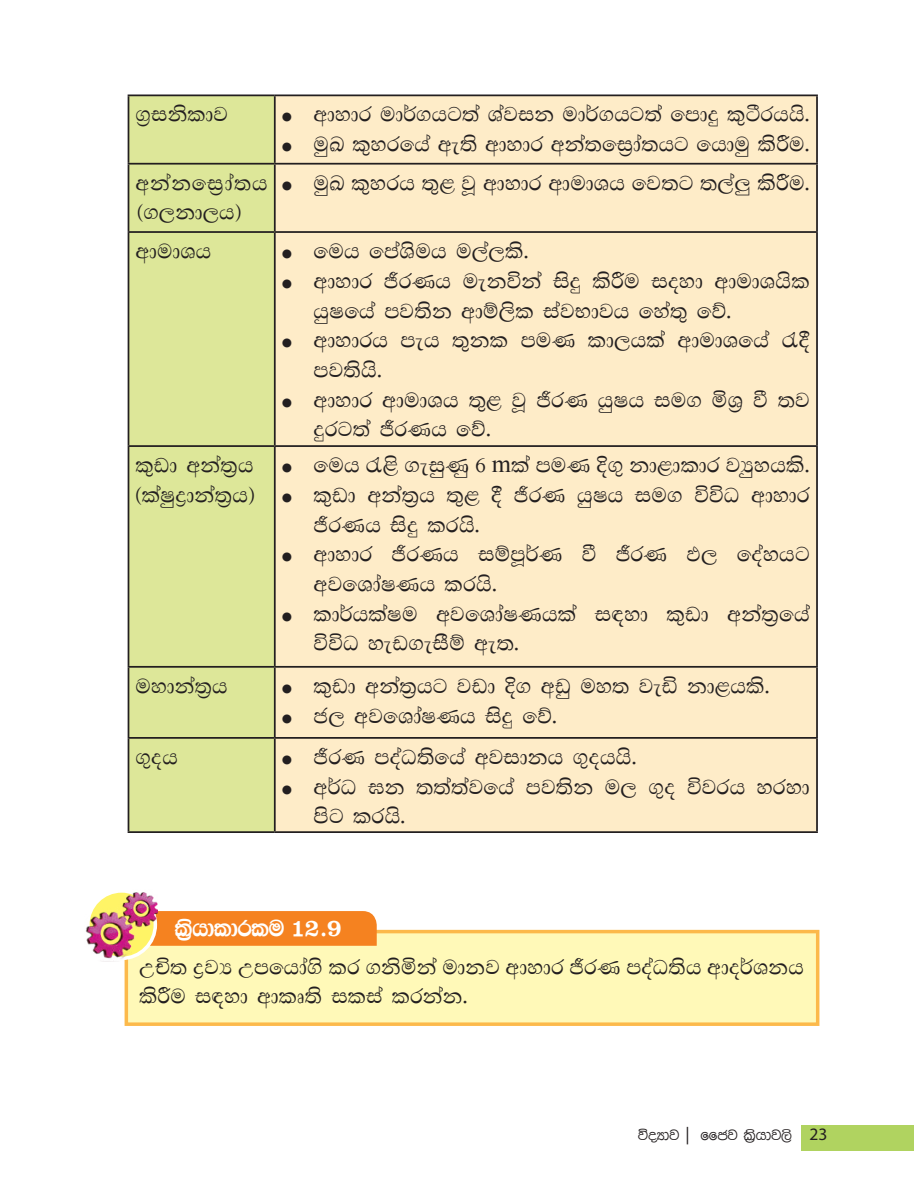
<style>
.page{position:relative;width:914px;height:1197px;background:#fff}
.page>*{position:absolute;margin:0;border:0;box-sizing:border-box;transform-origin:0 0}
.t1{font:24.68px/29.8px "FM Abhayax";color:#231f20}
.t2{font:24.5px/29.4px "FM Abhayax";color:#231f20}
.t3{font:24.5px/29.4px "FM Abhayax";letter-spacing:.025em;color:#231f20}
.t4{font:24.5px "FM Emaneex";color:#fff}
.t5{font:15.75px "FM Malithix";color:#231f20}
.s1{font-family:"Times New Roman"}
.s2{font-family:"Myriad Pro";font-size:17.5px}
</style>
<div class="page">
<div style="left:800px;top:1125px;width:114px;height:25px;background:#b0d360"></div>
<div style="left:129px;top:96px;width:145px;height:735px;background:#dde799"></div>
<div style="left:276px;top:96px;width:540px;height:735px;background:#feecc8"></div>
<hr style="left:128px;top:94px;width:147px;height:2px;background:#231f20">
<hr style="left:128px;top:96px;width:1px;height:67px;background:#231f20">
<hr style="left:275px;top:94px;width:542px;height:2px;background:#231f20">
<hr style="left:274px;top:96px;width:2px;height:67px;background:#231f20">
<hr style="left:816px;top:96px;width:1px;height:67px;background:#231f20">
<hr style="left:128px;top:163px;width:147px;height:2px;background:#231f20">
<hr style="left:128px;top:165px;width:1px;height:66px;background:#231f20">
<hr style="left:275px;top:163px;width:542px;height:2px;background:#231f20">
<hr style="left:274px;top:165px;width:2px;height:66px;background:#231f20">
<hr style="left:816px;top:165px;width:1px;height:66px;background:#231f20">
<hr style="left:128px;top:231px;width:147px;height:2px;background:#231f20">
<hr style="left:128px;top:233px;width:1px;height:212px;background:#231f20">
<hr style="left:275px;top:231px;width:542px;height:2px;background:#231f20">
<hr style="left:274px;top:233px;width:2px;height:212px;background:#231f20">
<hr style="left:816px;top:233px;width:1px;height:212px;background:#231f20">
<hr style="left:128px;top:445px;width:147px;height:2px;background:#231f20">
<hr style="left:128px;top:447px;width:1px;height:219px;background:#231f20">
<hr style="left:275px;top:445px;width:542px;height:2px;background:#231f20">
<hr style="left:274px;top:447px;width:2px;height:219px;background:#231f20">
<hr style="left:816px;top:447px;width:1px;height:219px;background:#231f20">
<hr style="left:128px;top:666px;width:147px;height:2px;background:#231f20">
<hr style="left:128px;top:668px;width:1px;height:69px;background:#231f20">
<hr style="left:275px;top:666px;width:542px;height:2px;background:#231f20">
<hr style="left:274px;top:668px;width:2px;height:69px;background:#231f20">
<hr style="left:816px;top:668px;width:1px;height:69px;background:#231f20">
<hr style="left:128px;top:737px;width:147px;height:2px;background:#231f20">
<hr style="left:128px;top:739px;width:1px;height:92px;background:#231f20">
<hr style="left:275px;top:737px;width:542px;height:2px;background:#231f20">
<hr style="left:274px;top:739px;width:2px;height:92px;background:#231f20">
<hr style="left:816px;top:739px;width:1px;height:92px;background:#231f20">
<hr style="left:128px;top:831px;width:147px;height:2px;background:#231f20">
<hr style="left:275px;top:831px;width:542px;height:2px;background:#231f20">
<div style="left:125px;top:930px;width:694px;height:96px;background:#fff9b8;border:4px solid #fcb94b"></div>
<div style="left:157px;top:911px;width:220px;height:35px;background:#f58220"></div>
<img style="left:86px;top:892px;width:71px;height:70px">
<p class="t2" style="left:135px;top:100px;width:94px">.%IKSLDJ</p>
<p class="t2" style="left:282px;top:100px;width:538px">² WDYDR UD¾.HG;A YAJIK UD¾.HG;A FMDŸ L=ÀRHHS'<br>² UQL L=YRFHA WE;SWDYDR WKA;FI%DA;HG FHDUQLSÍU'</p>
<p class="t3" style="left:135px;top:168px;width:134px">WKAKFI%DA;H ^.,KD,H&amp;</p>
<p class="t1" style="left:282px;top:168px;width:529px">² UQL L=YRH ;=&lt; JQWDYDR WDUDYH FJ;G ;,A¨ LSÍU'</p>
<p class="t2" style="left:135px;top:237px;width:77px">WDUDYH</p>
<p class="t1" style="left:282px;top:237px;width:257px">² FUH FMAYSUH U,A,LS'</p>
<p class="t1" style="left:282px;top:266px;width:529px">² WDYDR ÔRKH UEKÚKA ISŸ LSÍU IOYD WDUDYHSL</p>
<p class="t1" style="left:313px;top:296px;width:419px">HQIFHA MJ;SK WDÏ,SL IAJNDJH FYA;= FÕ'</p>
<p class="t1" style="left:282px;top:326px;width:529px">² WDYDRH MEH ;=KL MUK LD,HLA WDUDYFHA /§</p>
<p class="t1" style="left:313px;top:356px;width:78px">MJ;SHS'</p>
<p class="t1" style="left:282px;top:385px;width:529px">² WDYDR WDUDYH ;=&lt; JQÔRK HQIH IU. ÑY%Ù ;J</p>
<p class="t1" style="left:313px;top:415px;width:179px">ŸRG;A ÔRKH FÕ'</p>
<p class="t2" style="left:135px;top:451px;width:120px">L=VD WKA;%H</p>
<p class="t1" style="left:135px;top:480px;width:121px">^LAIQØDKA;%H&amp;</p>
<p class="t1" style="left:282px;top:451px;width:538px">² FUH /&lt;S.EIQKQ6 <span class="s1">m</span>LA MUK È.= KD&lt;DLDR JHQYHLS'</p>
<p class="t1" style="left:282px;top:480px;width:529px">² L=VD WKA;%H ;=&lt; § ÔRK HQIH IU. ÚÚO WDYDR</p>
<p class="t1" style="left:313px;top:510px;width:176px">ÔRKH ISŸ LRHS'</p>
<p class="t1" style="left:282px;top:540px;width:529px">² WDYDR ÔRKH IÏMQ¾K Ù ÔRK M, FOAYHG</p>
<p class="t1" style="left:313px;top:570px;width:193px">WJFYDAIKH LRHS'</p>
<p class="t1" style="left:282px;top:599px;width:529px">² LD¾HLAIU WJFYDAIKHLA I|YD L=VD WKA;%FHA</p>
<p class="t1" style="left:313px;top:629px;width:207px">ÚÚO YEV.EISÏ WE;'</p>
<p class="t2" style="left:135px;top:672px;width:94px">UYDKA;%H</p>
<p class="t1" style="left:282px;top:672px;width:498px">² L=VD WKA;%HG JVD È. WVQUY; JEÄ KD&lt;HLS'<br>² C, WJFYDAIKH ISŸ FÕ'</p>
<p class="t2" style="left:135px;top:743px;width:44px">.=OH</p>
<p class="t1" style="left:282px;top:743px;width:365px">² ÔRK MOAO;SFHA WJIDKH .=OHHS'</p>
<p class="t1" style="left:282px;top:772px;width:529px">² W¾O &gt;K ;;A;AJFHA MJ;SK U, .=O ÚJRH YRYD</p>
<p class="t1" style="left:313px;top:802px;width:102px">MSG LRHS'</p>
<p class="t4" style="left:175px;top:915px;width:169px">L%SHDLDRLU 12'9</p>
<p class="t2" style="left:139px;top:953px;width:666px">WÑ; ØJH WMFHDA.SLR .KSÑKA UDKJ WDYDR ÔRK MOAO;SH WDO¾YKH<br>LSÍU I|YD WDLD;SILIA LRKAK'</p>
<p class="t5" style="left:638px;top:1127px;width:190px">úoHdj <span class="s2">|</span> ffcj l%shdj,s <span class="s2">23</span></p>
</div>
